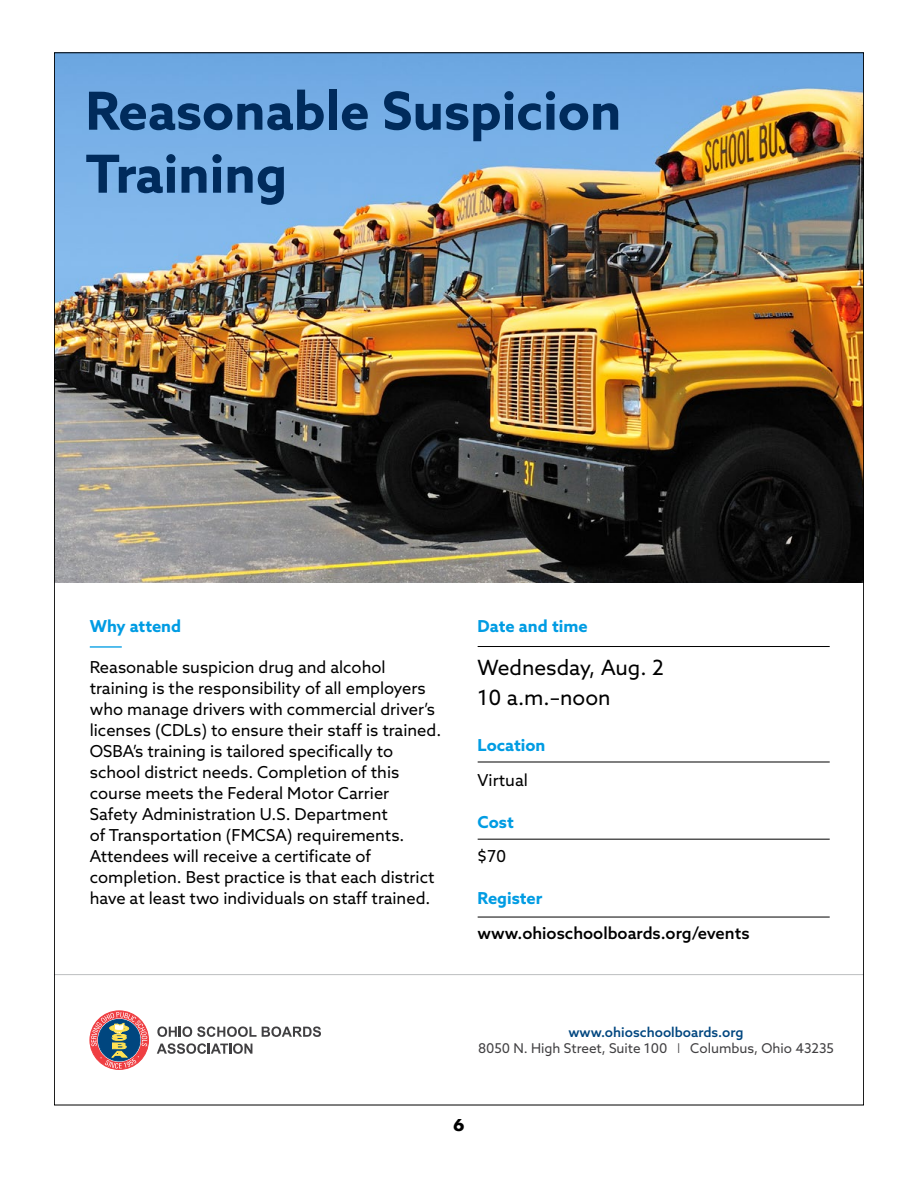
<style>
.page{position:relative;width:918px;height:1188px;background:#fff}
.page>*{position:absolute;margin:0;border:0;box-sizing:border-box;transform-origin:0 0}
.t1{font:700 52.5px/63px "Azo Sans";color:#002b5c}
.t2{font:21px/30px "Azo Sans";color:#000}
.t3{font:700 18px "Futura PT";color:#000}
.t4{font:16.5px/21px "Azo Sans";color:#000}
.t5{font:700 16.5px/34.5px "Azo Sans";color:#009ce3}
.t6{font:500 16.5px/34.5px "Azo Sans";color:#000}
.t7{font:13.5px/16.2px "Azo Sans";color:#414042;text-align:center}
.s1{font-weight:400;color:#000}
.s2{font-weight:700;color:#009ce3}
.s3{font-weight:500;color:#00467f}
.s4{font-weight:300}
</style>
<div class="page">
<img style="left:56px;top:54px;width:806px;height:529px">
<hr style="left:54px;top:974px;width:810px;height:1px;background:#bcbec0">
<hr style="left:90px;top:646px;width:32px;height:2px;background:#009ce3">
<hr style="left:478px;top:646px;width:352px;height:1px;background:#000">
<hr style="left:478px;top:762px;width:352px;height:1px;background:#000">
<hr style="left:478px;top:839px;width:352px;height:1px;background:#000">
<hr style="left:478px;top:917px;width:352px;height:1px;background:#000">
<svg style="left:91px;top:1012px;width:56px;height:57px;background:#a58389"></svg>
<svg style="left:157px;top:1026px;width:164px;height:11px"></svg>
<svg style="left:157px;top:1043px;width:95px;height:11px"></svg>
<p class="t1" style="left:86px;top:79px;width:537px">Reasonable Suspicion<br>Training</p>
<p class="t5" style="left:90px;top:608px;width:93px">Why attend</p>
<p class="t4" style="left:90px;top:656px;width:353px">Reasonable suspicion drug and alcohol training is the responsibility of all employers who manage drivers with commercial driver’s licenses (CDLs) to ensure their staff is trained.<br>OSBA’s training is tailored specifically to school district needs. Completion of this course meets the Federal Motor Carrier Safety Administration U.S. Department<br>of Transportation (FMCSA) requirements.<br>Attendees will receive a certificate of completion. Best practice is that each district have at least two individuals on staff trained.</p>
<p class="t5" style="left:478px;top:608px;width:112px">Date and time</p>
<p class="t2" style="left:478px;top:652px;width:188px">Wednesday, Aug. 2<br>10 a.m.–noon</p>
<p class="t5" style="left:478px;top:728px;width:69px">Location<br><span class="s1">Virtual</span></p>
<p class="t5" style="left:478px;top:804px;width:38px">Cost <span class="s1">$70</span></p>
<p class="t6" style="left:478px;top:881px;width:273px"><span class="s2">Register </span>www.ohioschoolboards.org/events</p>
<p class="t7" style="left:478px;top:1024px;width:357px"><span class="s3">www.ohioschoolboards.org<br></span>8050 N. High Street, Suite 100 <span class="s4">I</span> Columbus, Ohio 43235</p>
<p class="t3" style="left:454px;top:1114px;width:12px">6</p>
</div>
